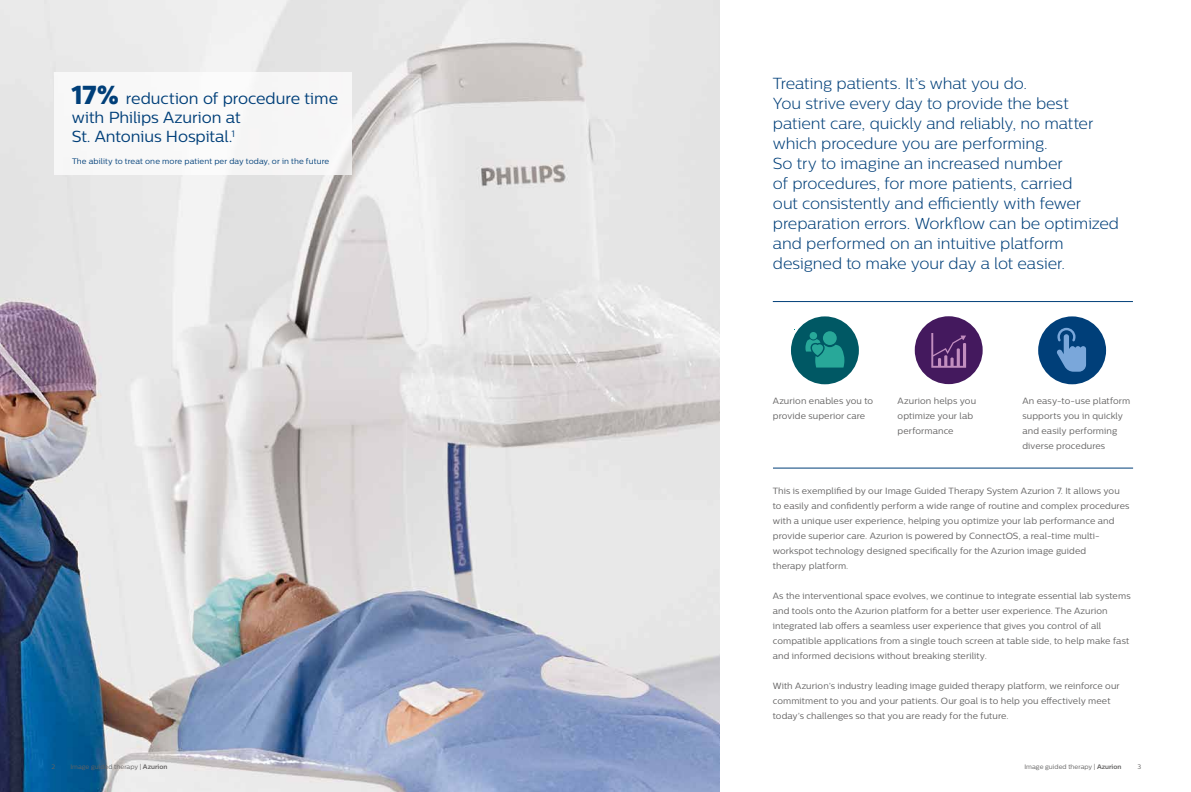
<style>
.page{position:relative;width:1191px;height:792px;background:#fff}
.page>*{position:absolute;margin:0;border:0;box-sizing:border-box;transform-origin:0 0}
.t1{font:300 16px/20px "Centrale Sans";letter-spacing:-.005em;color:#003f79}
.t2{font:16px/19.2px "Centrale Sans";letter-spacing:-.005em;color:#003f79}
.t3{font:9px/15px "Centrale Sans";letter-spacing:.01em;color:#646363}
.t4{font:8px "Centrale Sans";letter-spacing:.015em;color:#003f79}
.t5{font:6.5px "Centrale Sans";color:#646363}
.s1{font-family:"Centrale Sans X Bold";font-size:26px}
.s2{font-weight:700}
</style>
<div class="page">
<div style="left:791px;top:316px;width:68px;height:68px;background:#005864;border-radius:50%"></div>
<div style="left:823px;top:331px;width:13px;height:14px;background:#28a899;border-radius:50%"></div>
<div style="left:809px;top:332px;width:8px;height:7px;background:#28a899;border-radius:50%"></div>
<svg style="left:805px;top:339px;width:39px;height:29px"></svg>
<div style="left:914px;top:316px;width:68px;height:68px;background:#44195e;border-radius:50%"></div>
<svg style="left:931px;top:333px;width:35px;height:35px"></svg>
<div style="left:1038px;top:316px;width:68px;height:68px;background:#003f79;border-radius:50%"></div>
<svg style="left:1057px;top:328px;width:29px;height:44px"></svg>
<img style="left:0;top:0;width:719px;height:792px">
<hr style="left:773px;top:301px;width:360px;height:1px;background:#003f79">
<hr style="left:773px;top:468px;width:360px;height:1px;background:#003f79">
<div style="left:54px;top:72px;width:297px;height:102px;background:#f8f8f8"></div>
<h1 class="t2" style="left:72px;top:88px;width:268px"><span class="s1">17%</span> reduction of procedure time with Philips Azurion at<br>St. Antonius Hospital.<sup>1</sup></h1>
<p class="t4" style="left:72px;top:156px;width:259px">The ability to treat one more patient per day today, or in the future</p>
<p class="t1" style="left:773px;top:73px;width:347px">Treating patients. It’s what you do.<br>You strive every day to provide the best patient care, quickly and reliably, no matter which procedure you are performing.<br>So try to imagine an increased number<br>of procedures, for more patients, carried<br>out consistently and efficiently with fewer preparation errors. Workflow can be optimized and performed on an intuitive platform designed to make your day a lot easier.</p>
<p class="t3" style="left:773px;top:393px;width:102px">Azurion enables you to provide superior care</p>
<p class="t3" style="left:897px;top:393px;width:80px">Azurion helps you optimize your lab performance</p>
<p class="t3" style="left:1022px;top:393px;width:109px">An easy-to-use platform supports you in quickly and easily performing diverse procedures</p>
<p class="t3" style="left:773px;top:483px;width:358px">This is exemplified by our Image Guided Therapy System Azurion 7. It allows you to easily and confidently perform a wide range of routine and complex procedures with a unique user experience, helping you optimize your lab performance and provide superior care. Azurion is powered by ConnectOS, a real-time multi&shy;workspot technology designed specifically for the Azurion image guided<br>therapy platform.</p>
<p class="t3" style="left:773px;top:588px;width:359px">As the interventional space evolves, we continue to integrate essential lab systems and tools onto the Azurion platform for a better user experience. The Azurion integrated lab offers a seamless user experience that gives you control of all compatible applications from a single touch screen at table side, to help make fast and informed decisions without breaking sterility.</p>
<p class="t3" style="left:773px;top:678px;width:348px">With Azurion’s industry leading image guided therapy platform, we reinforce our commitment to you and your patients. Our goal is to help you effectively meet today’s challenges so that you are ready for the future.</p>
<p class="t5" style="left:52px;top:763px;width:5px">2</p>
<p class="t5" style="left:70px;top:763px;width:99px">Image guided therapy | <span class="s2">Azurion</span></p>
<p class="t5" style="left:1024px;top:763px;width:99px">Image guided therapy | <span class="s2">Azurion</span></p>
<p class="t5" style="left:1137px;top:763px;width:5px">3</p>
</div>
